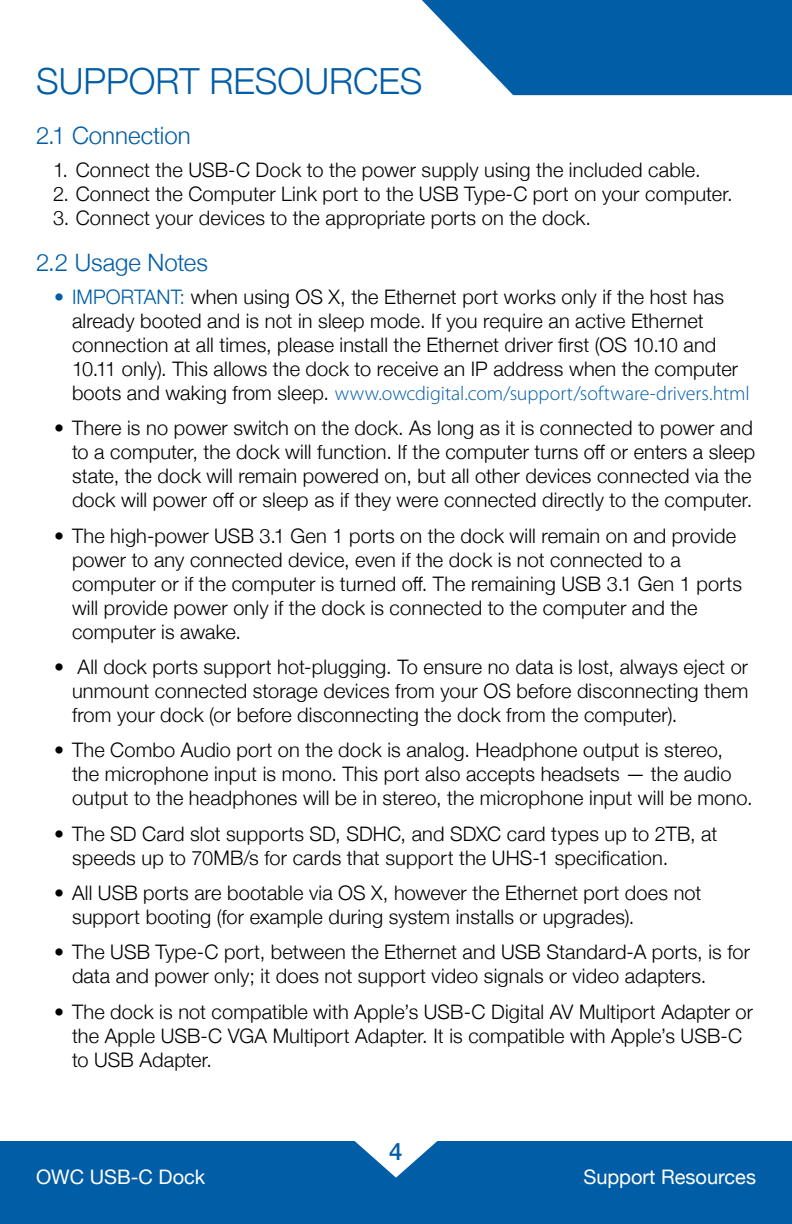
<style>
.page{position:relative;width:792px;height:1224px;background:#fff}
.page>*{position:absolute;margin:0;border:0;box-sizing:border-box;transform-origin:0 0}
.t1{font:300 36px "Helvetica Neue";color:#005da6}
.t2{font:300 24px "Helvetica Neue";color:#005da6}
.t3{font:500 24px "Helvetica Neue";color:#005da6}
.t4{font:300 20px/24px "Helvetica Neue";letter-spacing:.01em;color:#000}
.t5{font:20px "Helvetica Neue";color:#fff}
.s1{color:#005da6}
.s2{font-family:"Myriad Pro";color:#005da6}
</style>
<div class="page">
<div style="left:0;top:1142px;width:792px;height:82px;background:#005da6"></div>
<svg style="left:354px;top:1141px;width:84px;height:37px"></svg>
<svg style="left:422px;top:0;width:370px;height:96px;background:#2172b1"></svg>
<p class="t1" style="left:36px;top:52px;width:388px">SUPPORT RESOURCES</p>
<p class="t2" style="left:36px;top:116px;width:156px">2.1 Connection</p>
<p class="t4" style="left:53px;top:157px;width:649px">1. Connect the USB-C Dock to the power supply using the included cable.</p>
<p class="t4" style="left:53px;top:181px;width:681px">2. Connect the Computer Link port to the USB Type-C port on your computer.</p>
<p class="t4" style="left:53px;top:205px;width:540px">3. Connect your devices to the appropriate ports on the dock.</p>
<p class="t2" style="left:36px;top:243px;width:174px">2.2 Usage Notes</p>
<p class="t4" style="left:72px;top:283px;width:679px;text-indent:-18px"><span class="s1">• IMPORTANT:</span> when using OS X, the Ethernet port works only if the host has already booted and is not in sleep mode. If you require an active Ethernet connection at all times, please install the Ethernet driver first (OS 10.10 and 10.11 only). This allows the dock to receive an IP address when the computer boots and waking from sleep. <span class="s2">www.owcdigital.com/support/software-drivers.html</span></p>
<p class="t4" style="left:72px;top:415px;width:685px;text-indent:-18px">• There is no power switch on the dock. As long as it is connected to power and to a computer, the dock will function. If the computer turns off or enters a sleep state, the dock will remain powered on, but all other devices connected via the dock will power off or sleep as if they were connected directly to the computer.</p>
<p class="t4" style="left:72px;top:522px;width:671px;text-indent:-18px">• The high-power USB 3.1 Gen 1 ports on the dock will remain on and provide power to any connected device, even if the dock is not connected to a computer or if the computer is turned off. The remaining USB 3.1 Gen 1 ports will provide power only if the dock is connected to the computer and the computer is awake.</p>
<p class="t4" style="left:72px;top:653px;width:678px;text-align:justify;text-indent:-18px">• All dock ports support hot-plugging. To ensure no data is lost, always eject or unmount connected storage devices from your OS before disconnecting them from your dock (or before disconnecting the dock from the computer).</p>
<p class="t4" style="left:72px;top:737px;width:682px;text-indent:-18px">• The Combo Audio port on the dock is analog. Headphone output is stereo, the microphone input is mono. This port also accepts headsets — the audio output to the headphones will be in stereo, the microphone input will be mono.</p>
<p class="t4" style="left:72px;top:820px;width:647px;text-indent:-18px">• The SD Card slot supports SD, SDHC, and SDXC card types up to 2TB, at speeds up to 70MB/s for cards that support the UHS-1 specification.</p>
<p class="t4" style="left:72px;top:879px;width:631px;text-indent:-18px">• All USB ports are bootable via OS X, however the Ethernet port does not support booting (for example during system installs or upgrades).</p>
<p class="t4" style="left:72px;top:939px;width:680px;text-indent:-18px">• The USB Type-C port, between the Ethernet and USB Standard-A ports, is for data and power only; it does not support video signals or video adapters.</p>
<p class="t4" style="left:72px;top:998px;width:683px;text-indent:-18px">• The dock is not compatible with Apple’s USB-C Digital AV Multiport Adapter or the Apple USB-C VGA Multiport Adapter. It is compatible with Apple’s USB-C to USB Adapter.</p>
<p class="t3" style="left:389px;top:1132px;width:15px">4</p>
<p class="t5" style="left:36px;top:1162px;width:171px">OWC USB-C Dock</p>
<p class="t5" style="left:583px;top:1162px;width:174px">Support Resources</p>
</div>
